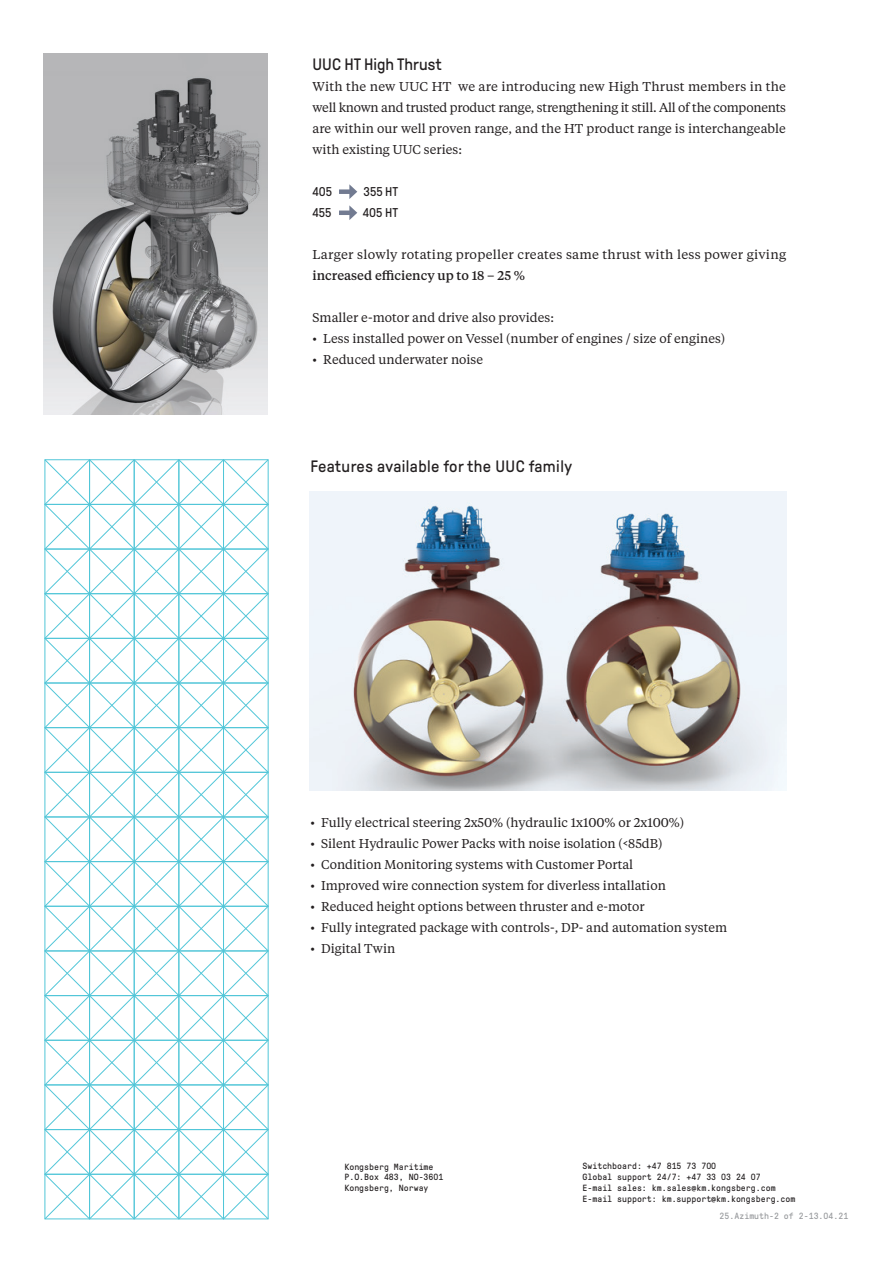
<style>
.page{position:relative;width:893px;height:1263px;background:#fff}
.page>*{position:absolute;margin:0;border:0;box-sizing:border-box;transform-origin:0 0}
.t1{font:16.5px "GT Pressura";letter-spacing:.025em;color:#231f20}
.t2{font:16.5px "GT Pressura";color:#231f20}
.t3{font:12.75px/21px "Tiempos Text";color:#231f20;text-align:justify}
.t4{font:500 12.75px "Tiempos Text";color:#231f20}
.t5{font:12.75px "GT Pressura";color:#231f20}
.t6{font:9px/10.8px "GT Pressura Mono";color:#231f20}
.t7{font:9px "GT Pressura Mono";color:#97999c}
</style>
<div class="page">
<img style="left:309px;top:491px;width:478px;height:300px">
<div style="left:339px;top:189px;width:12px;height:5px;background:#727b91"></div>
<svg style="left:349px;top:184px;width:8px;height:15px"></svg>
<div style="left:339px;top:210px;width:12px;height:5px;background:#727b91"></div>
<svg style="left:349px;top:205px;width:8px;height:15px"></svg>
<img style="left:44px;top:54px;width:224px;height:361px">
<svg style="left:44px;top:459px;width:225px;height:760px"></svg>
<p class="t2" style="left:313px;top:56px;width:131px">UUC HT High Thrust</p>
<p class="t3" style="left:313px;top:76px;width:475px">With the new UUC HT we are introducing new High Thrust members in the well known and trusted product range, strengthening it still. All of the components are within our well proven range, and the HT product range is interchangeable with existing UUC series:</p>
<p class="t5" style="left:313px;top:185px;width:21px">405</p>
<p class="t5" style="left:364px;top:185px;width:36px">355 HT</p>
<p class="t5" style="left:313px;top:206px;width:21px">455</p>
<p class="t5" style="left:363px;top:206px;width:37px">405 HT</p>
<p class="t3" style="left:313px;top:244px;width:475px">Larger slowly rotating propeller creates same thrust with less power giving</p>
<p class="t4" style="left:313px;top:267px;width:214px">increased efficiency up to 18 – 25 %</p>
<p class="t3" style="left:313px;top:307px;width:243px">Smaller e-motor and drive also provides:</p>
<p class="t3" style="left:313px;top:328px;width:414px">• Less installed power on Vessel (number of engines / size of engines)</p>
<p class="t3" style="left:313px;top:349px;width:172px">• Reduced underwater noise</p>
<p class="t1" style="left:310px;top:458px;width:263px">Features available for the UUC family</p>
<p class="t3" style="left:310px;top:811px;width:375px">• Fully electrical steering 2x50% (hydraulic 1x100% or 2x100%)</p>
<p class="t3" style="left:310px;top:832px;width:354px">• Silent Hydraulic Power Packs with noise isolation (&lt;85dB)</p>
<p class="t3" style="left:310px;top:853px;width:324px">• Condition Monitoring systems with Customer Portal</p>
<p class="t3" style="left:310px;top:874px;width:357px">• Improved wire connection system for diverless intallation</p>
<p class="t3" style="left:310px;top:895px;width:336px">• Reduced height options between thruster and e-motor</p>
<p class="t3" style="left:310px;top:916px;width:418px">• Fully integrated package with controls-, DP- and automation system</p>
<p class="t3" style="left:310px;top:937px;width:86px">• Digital Twin</p>
<p class="t6" style="left:344px;top:1161px;width:101px">Kongsberg Maritime<br>P.O.Box 483, NO-3601<br>Kongsberg, Norway</p>
<p class="t6" style="left:583px;top:1161px;width:214px">Switchboard: +47 815 73 700<br>Global support 24/7: +47 33 03 24 07<br>E-mail sales: km.sales@km.kongsberg.com E-mail support: km.support@km.kongsberg.com</p>
<p class="t7" style="left:720px;top:1211px;width:130px">25.Azimuth-2 of 2-13.04.21</p>
</div>
